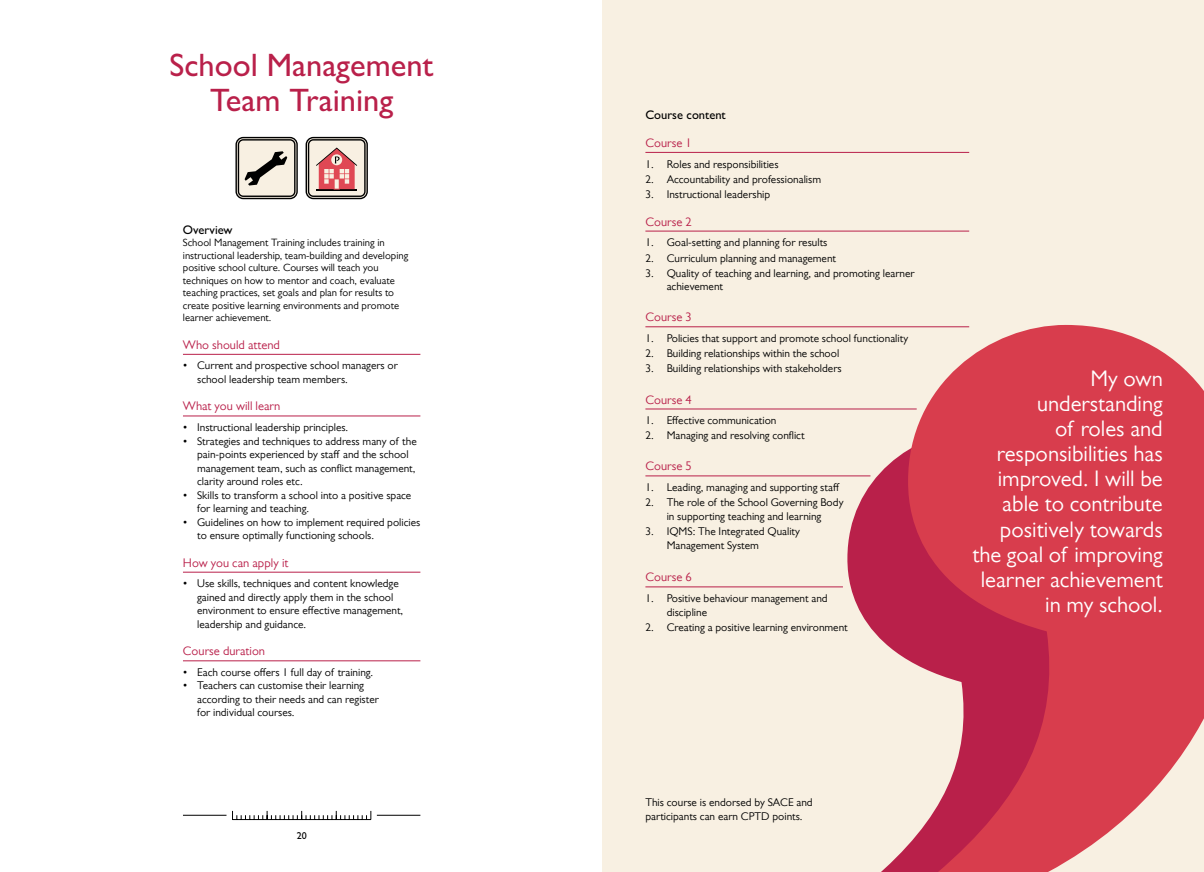
<style>
.page{position:relative;width:1204px;height:872px;background:#fff}
.page>*{position:absolute;margin:0;border:0;box-sizing:border-box;transform-origin:0 0}
.t1{font:500 32.5px/35px "Gill Sans MT Pro";color:#b9204a;text-align:center}
.t2{font:22.5px/25px "Gill Sans MT Pro";color:#fff;text-align:right}
.t3{font:12.5px "Gill Sans MT Pro";color:#b9204a}
.t4{font:500 12.5px "Gill Sans MT Pro";color:#000}
.t5{font:11.25px/13.5px "Gill Sans MT Pro";color:#000}
.t6{font:10.62px/12.5px "Gill Sans MT Pro";color:#000}
.t7{font:500 10px "Gill Sans MT Pro";color:#000}
</style>
<div class="page">
<div style="left:603px;top:0;width:601px;height:871px;background:#f8f0e2"></div>
<svg style="left:232px;top:810px;width:140px;height:9px"></svg>
<hr style="left:232px;top:819px;width:139px;height:1px;background:#000">
<hr style="left:183px;top:814px;width:43px;height:1px;background:#000">
<hr style="left:377px;top:814px;width:43px;height:1px;background:#000">
<svg style="left:235px;top:137px;width:63px;height:62px;background:#b6b0a6"></svg>
<svg style="left:306px;top:137px;width:62px;height:62px;background:#c39d97"></svg>
<hr style="left:183px;top:354px;width:237px;height:1px;background:#b9204a">
<hr style="left:183px;top:415px;width:237px;height:1px;background:#b9204a">
<hr style="left:183px;top:572px;width:237px;height:1px;background:#b9204a">
<hr style="left:183px;top:660px;width:237px;height:1px;background:#b9204a">
<hr style="left:645px;top:152px;width:324px;height:1px;background:#b9204a">
<hr style="left:645px;top:231px;width:324px;height:1px;background:#b9204a">
<hr style="left:645px;top:326px;width:324px;height:1px;background:#b9204a">
<hr style="left:645px;top:408px;width:272px;height:1px;background:#b9204a">
<hr style="left:645px;top:475px;width:225px;height:1px;background:#b9204a">
<hr style="left:645px;top:586px;width:198px;height:1px;background:#b9204a">
<svg style="left:847px;top:450px;width:61px;height:421px"></svg>
<svg style="left:908px;top:325px;width:296px;height:546px;fill:#d83d4d"></svg>
<h1 class="t1" style="left:169px;top:47px;width:266px">School Management<br>Team Training</h1>
<p class="t4" style="left:183px;top:222px;width:51px">Overview</p>
<p class="t6" style="left:183px;top:236px;width:227px">School Management Training includes training in instructional leadership, team-building and developing positive school culture. Courses will teach you techniques on how to mentor and coach, evaluate teaching practices, set goals and plan for results to create positive learning environments and promote learner achievement.</p>
<p class="t3" style="left:183px;top:337px;width:98px">Who should attend</p>
<p class="t5" style="left:197px;top:359px;width:202px;text-indent:-14px">• Current and prospective school managers or school leadership team members.</p>
<p class="t3" style="left:183px;top:399px;width:99px">What you will learn</p>
<p class="t5" style="left:183px;top:420px;width:167px">• Instructional leadership principles.</p>
<p class="t5" style="left:197px;top:434px;width:221px;text-indent:-14px">• Strategies and techniques to address many of the pain-points experienced by staff and the school management team, such as conflict management, clarity around roles etc.</p>
<p class="t5" style="left:197px;top:488px;width:216px;text-indent:-14px">• Skills to transform a school into a positive space for learning and teaching.</p>
<p class="t5" style="left:197px;top:515px;width:225px;text-indent:-14px">• Guidelines on how to implement required policies to ensure optimally functioning schools.</p>
<p class="t3" style="left:183px;top:555px;width:107px">How you can apply it</p>
<p class="t5" style="left:197px;top:576px;width:208px;text-indent:-14px">• Use skills, techniques and content knowledge gained and directly apply them in the school environment to ensure effective management, leadership and guidance.</p>
<p class="t3" style="left:183px;top:643px;width:84px">Course duration</p>
<p class="t5" style="left:183px;top:665px;width:192px">• Each course offers 1 full day of training.</p>
<p class="t5" style="left:197px;top:678px;width:183px;text-indent:-14px">• Teachers can customise their learning according to their needs and can register for individual courses.</p>
<p class="t7" style="left:297px;top:829px;width:11px">20</p>
<p class="t4" style="left:645px;top:108px;width:82px">Course content</p>
<p class="t3" style="left:645px;top:135px;width:48px">Course 1</p>
<p class="t5" style="left:645px;top:157px;width:135px">1. Roles and responsibilities</p>
<p class="t5" style="left:645px;top:172px;width:177px">2. Accountability and professionalism</p>
<p class="t5" style="left:645px;top:187px;width:126px">3. Instructional leadership</p>
<p class="t3" style="left:645px;top:214px;width:48px">Course 2</p>
<p class="t5" style="left:645px;top:235px;width:183px">1. Goal-setting and planning for results</p>
<p class="t5" style="left:645px;top:251px;width:192px">2. Curriculum planning and management</p>
<p class="t5" style="left:667px;top:266px;width:249px;text-indent:-21px">3. Quality of teaching and learning, and promoting learner achievement</p>
<p class="t3" style="left:645px;top:310px;width:48px">Course 3</p>
<p class="t5" style="left:645px;top:331px;width:264px">1. Policies that support and promote school functionality</p>
<p class="t5" style="left:645px;top:346px;width:195px">2. Building relationships within the school</p>
<p class="t5" style="left:645px;top:362px;width:198px">3. Building relationships with stakeholders</p>
<p class="t3" style="left:645px;top:392px;width:48px">Course 4</p>
<p class="t5" style="left:645px;top:413px;width:133px">1. Effective communication</p>
<p class="t5" style="left:645px;top:428px;width:161px">2. Managing and resolving conflict</p>
<p class="t3" style="left:645px;top:459px;width:48px">Course 5</p>
<p class="t5" style="left:645px;top:480px;width:196px">1. Leading, managing and supporting staff</p>
<p class="t5" style="left:645px;top:495px;width:200px;text-align:center">2. The role of the School Governing Body in supporting teaching and learning</p>
<p class="t5" style="left:667px;top:524px;width:135px;text-indent:-21px">3. IQMS: The Integrated Quality<br>Management System</p>
<p class="t3" style="left:645px;top:570px;width:48px">Course 6</p>
<p class="t5" style="left:667px;top:591px;width:163px;text-indent:-21px">1. Positive behaviour management and discipline</p>
<p class="t5" style="left:645px;top:620px;width:204px">2. Creating a positive learning environment</p>
<h2 class="t2" style="left:972px;top:366px;width:192px">My own understanding<br>of roles and responsibilities has improved. I will be able to contribute positively towards the goal of improving learner achievement in my school.</h2>
<p class="t5" style="left:645px;top:795px;width:169px">This course is endorsed by SACE and participants can earn CPTD points.</p>
</div>
